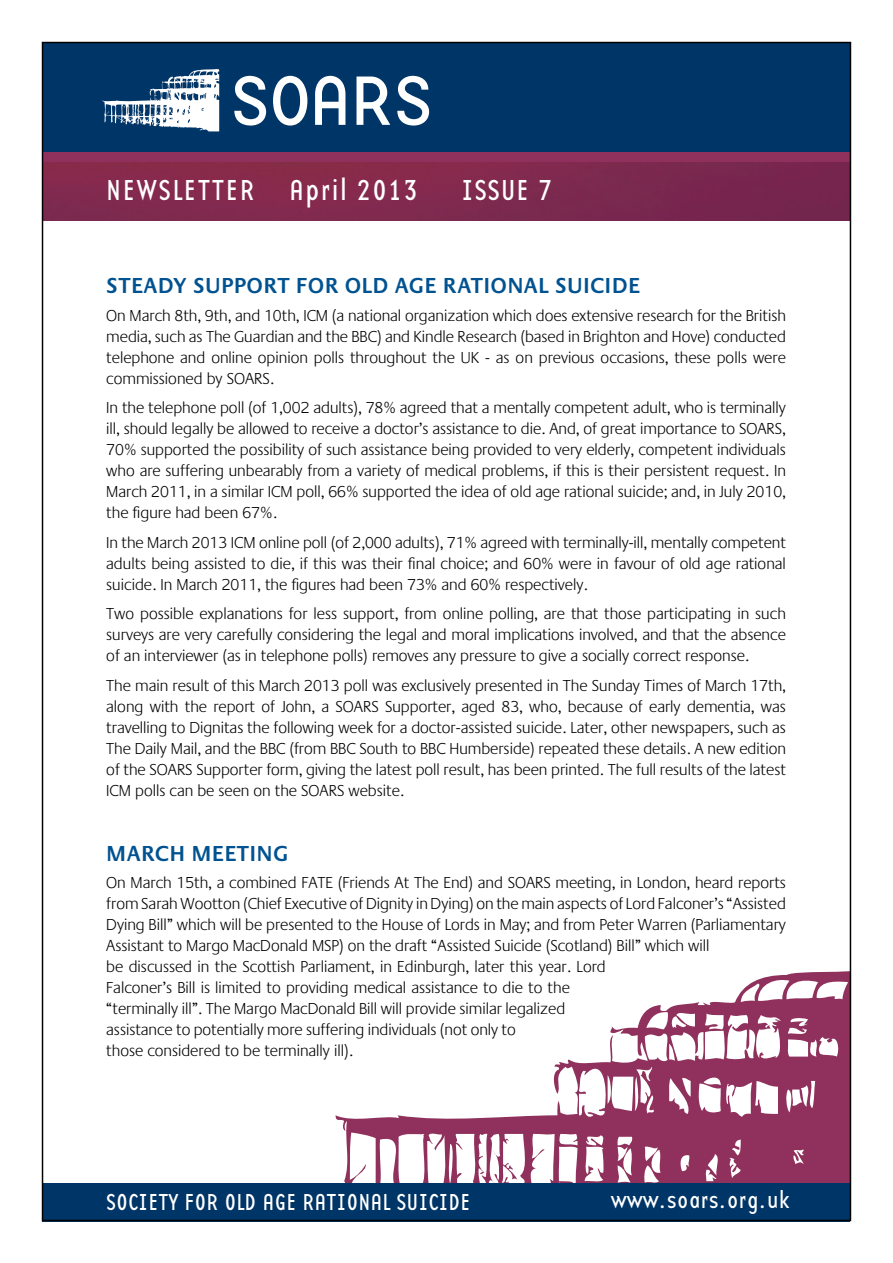
<style>
.page{position:relative;width:893px;height:1263px;background:#fff}
.page>*{position:absolute;margin:0;border:0;box-sizing:border-box;transform-origin:0 0}
.t1{font:30px "Base Twelve Sans";letter-spacing:.05em;color:#fff}
.t2{font:30px "Base Twelve Sans";letter-spacing:.025em;color:#fff}
.t3{font:24px "Base Twelve Sans";color:#fff}
.t4{font:600 22.5px "Praxis";letter-spacing:.015em;color:#005291}
.t5{font:300 16.5px/21px "Praxis";color:#000;text-align:justify}
</style>
<div class="page">
<svg style="left:336px;top:971px;width:512px;height:212px"></svg>
<img style="left:45px;top:162px;width:803px;height:58px">
<div style="left:43px;top:43px;width:807px;height:113px;background:#003567"></div>
<div style="left:43px;top:152px;width:807px;height:10px;background:#90315d"></div>
<svg style="left:234px;top:76px;width:32px;height:50px"></svg>
<svg style="left:273px;top:76px;width:34px;height:50px"></svg>
<svg style="left:315px;top:76px;width:30px;height:49px"></svg>
<svg style="left:356px;top:77px;width:34px;height:48px"></svg>
<svg style="left:397px;top:76px;width:32px;height:50px"></svg>
<svg style="left:102px;top:69px;width:117px;height:62px"></svg>
<div style="left:271px;top:162px;width:171px;height:58px;background:#862a4d"></div>
<div style="left:43px;top:1183px;width:807px;height:38px;background:#003567"></div>
<h1 class="t1" style="left:106px;top:171px;width:314px">NEWSLETTER April 2013</h1>
<h1 class="t2" style="left:461px;top:171px;width:94px">ISSUE 7</h1>
<h3 class="t4" style="left:106px;top:273px;width:535px">STEADY SUPPORT for OLD AGE RATIONAL SUICIDE</h3>
<p class="t5" style="left:106px;top:305px;width:681px">On March 8th, 9th, and 10th, ICM (a national organization which does extensive research for the British media, such as The Guardian and the BBC) and Kindle Research (based in Brighton and Hove) conducted telephone and online opinion polls throughout the UK - as on previous occasions, these polls were commissioned by SOARS.</p>
<p class="t5" style="left:106px;top:398px;width:681px">In the telephone poll (of 1,002 adults), 78% agreed that a mentally competent adult, who is terminally ill, should legally be allowed to receive a doctor’s assistance to die. And, of great importance to SOARS, 70% supported the possibility of such assistance being provided to very elderly, competent individuals who are suffering unbearably from a variety of medical problems, if this is their persistent request. In March 2011, in a similar ICM poll, 66% supported the idea of old age rational suicide; and, in July 2010, the figure had been 67%.</p>
<p class="t5" style="left:106px;top:532px;width:681px">In the March 2013 ICM online poll (of 2,000 adults), 71% agreed with terminally-ill, mentally competent adults being assisted to die, if this was their final choice; and 60% were in favour of old age rational suicide. In March 2011, the figures had been 73% and 60% respectively.</p>
<p class="t5" style="left:106px;top:604px;width:681px">Two possible explanations for less support, from online polling, are that those participating in such surveys are very carefully considering the legal and moral implications involved, and that the absence of an interviewer (as in telephone polls) removes any pressure to give a socially correct response.</p>
<p class="t5" style="left:106px;top:675px;width:681px">The main result of this March 2013 poll was exclusively presented in The Sunday Times of March 17th, along with the report of John, a SOARS Supporter, aged 83, who, because of early dementia, was travelling to Dignitas the following week for a doctor-assisted suicide. Later, other newspapers, such as The Daily Mail, and the BBC (from BBC South to BBC Humberside) repeated these details. A new edition of the SOARS Supporter form, giving the latest poll result, has been printed. The full results of the latest ICM polls can be seen on the SOARS website.</p>
<h3 class="t4" style="left:106px;top:841px;width:184px">MARCH MEETING</h3>
<p class="t5" style="left:106px;top:873px;width:681px;text-align:left">On March 15th, a combined FATE (Friends At The End) and SOARS meeting, in London, heard reports from Sarah Wootton (Chief Executive of Dignity in Dying) on the main aspects of Lord Falconer’s “Assisted Dying Bill” which will be presented to the House of Lords in May; and from Peter Warren (Parliamentary Assistant to Margo MacDonald MSP) on the draft “Assisted Suicide (Scotland) Bill” which will<br>be discussed in the Scottish Parliament, in Edinburgh, later this year. Lord<br>Falconer’s Bill is limited to providing medical assistance to die to the<br>“terminally ill”. The Margo MacDonald Bill will provide similar legalized<br>assistance to potentially more suffering individuals (not only to<br>those considered to be terminally ill).</p>
<h2 class="t3" style="left:106px;top:1187px;width:366px">SOCIETY FOR OLD AGE RATIONAL SUICIDE</h2>
<h2 class="t3" style="left:611px;top:1185px;width:182px">www.soars.org.uk</h2>
</div>
